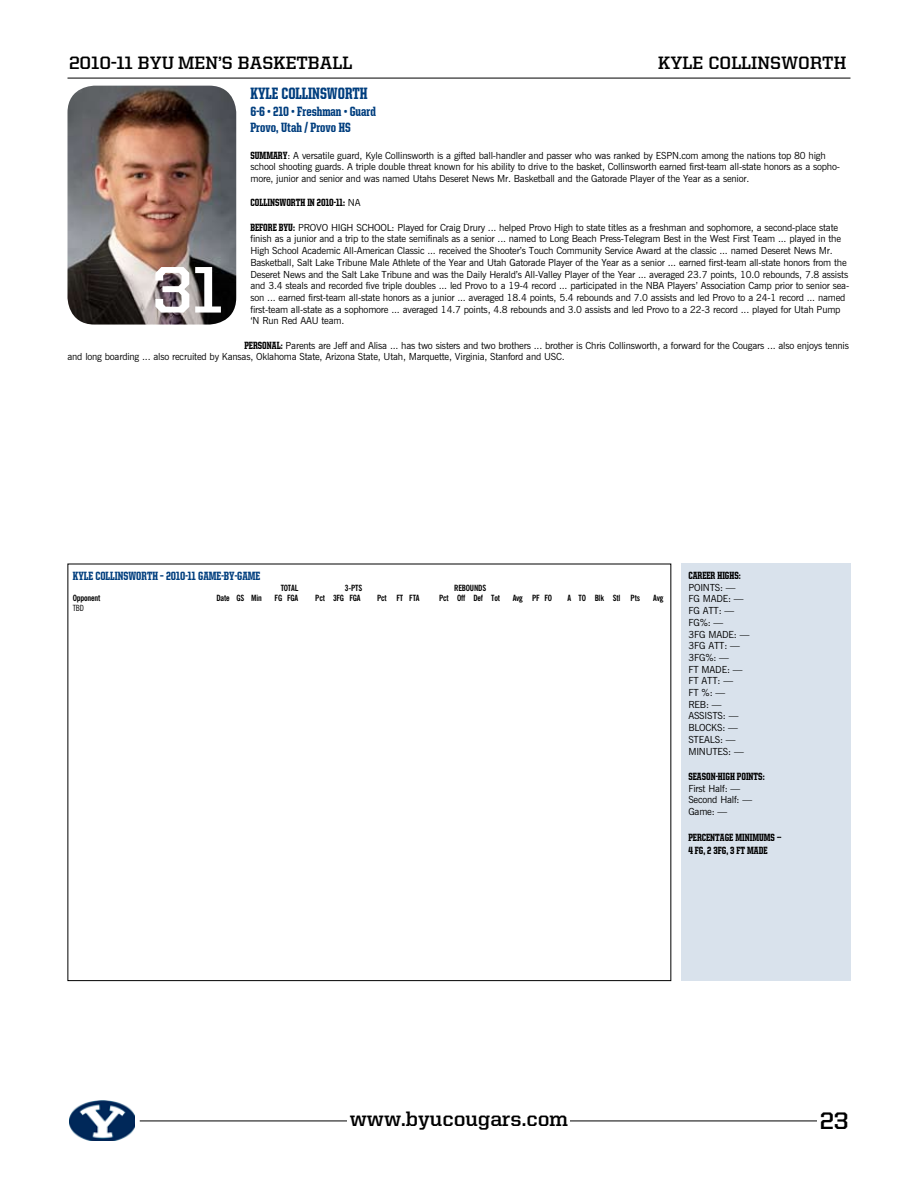
<style>
.page{position:relative;width:918px;height:1188px;background:#fff}
.page>*{position:absolute;margin:0;border:0;box-sizing:border-box;transform-origin:0 0}
.t1{font:700 66px "United Serif Reg";color:#fff}
.t2{font:700 24px "United Serif Reg";color:#000}
.t3{font:700 21px "United Serif Reg";color:#000}
.t4{font:700 18px "United Serif Reg";color:#000}
.t5{font:800 16.5px "United Serif Cond";color:#003e7e}
.t6{font:800 13.5px/16.2px "United Serif Cond";color:#003e7e}
.t7{font:800 12px "United Serif Cond";color:#003e7e}
.t8{font:800 10.5px "United Serif Cond";color:#000}
.t9{font:9.75px/11.7px "News Gothic BT";letter-spacing:-.02em;color:#000}
.t10{font:700 condensed 8.55px "News Gothic BT";letter-spacing:-.02em;color:#000}
.t11{font:condensed 8.55px "News Gothic BT";color:#000}
.s1{font-family:"United Serif Cond";font-weight:800;font-size:10.5px}
.s2{font-family:"News Gothic BT";font-weight:400;font-size:9.75px}
</style>
<div class="page">
<hr style="left:140px;top:1121px;width:710px;height:1px;background:#000">
<img style="left:69px;top:1100px;width:66px;height:41px">
<div style="left:348px;top:1107px;width:222px;height:20px;background:#fff"></div>
<div style="left:817px;top:1106px;width:33px;height:24px;background:#fff"></div>
<hr style="left:68px;top:78px;width:782px;height:1px;background:#000">
<div style="left:681px;top:564px;width:169px;height:417px;background:#d9e2ec"></div>
<img style="left:68px;top:86px;width:168px;height:239px">
<h3 class="t4" style="left:69px;top:53px;width:285px">2010-11 BYU MEN’S BASKETBALL</h3>
<h3 class="t4" style="left:658px;top:53px;width:189px">KYLE COLLINSWO RTH</h3>
<h3 class="t5" style="left:250px;top:85px;width:119px">KYLE COLLINSWORTH</h3>
<h3 class="t6" style="left:250px;top:103px;width:127px">6-6 • 210 • FRESHMAN • GUARD<br>PROVO, UTAH / PROVO HS</h3>
<p class="t8" style="left:250px;top:150px;width:12px">SUMMA</p>
<p class="t9" style="left:250px;top:149px;width:591px;text-indent:27px"><span class="s1">RY</span>: A versatile guard, Kyle Collinsworth is a gifted ball-handler and passer who was ranked by ESPN.com among the nations top 80 high school shooting guards. A triple double threat known for his ability to drive to the basket, Collinsworth earned first-team all-state honors as a sopho&shy;more, junior and senior and was named Utahs Deseret News Mr. Basketball and the Gatorade Player of the Year as a senior.</p>
<p class="t8" style="left:250px;top:197px;width:112px">COLLINSWORTH IN 2010-11: <span class="s2">NA</span></p>
<p class="t9" style="left:250px;top:221px;width:600px"><span class="s1">BEFORE BYU:</span> PROVO HIGH SCHOOL: Played for Craig Drury ... helped Provo High to state titles as a freshman and sophomore, a second-place state finish as a junior and a trip to the state semifinals as a senior ... named to Long Beach Press-Telegram Best in the West First Team ... played in the High School Academic All-American Classic ... received the Shooter’s Touch Community Service Award at the classic ... named Deseret News Mr.<br>Basketball, Salt Lake Tribune Male Athlete of the Year and Utah Gatorade Player of the Year as a senior ... earned first-team all-state honors from the Deseret News and the Salt Lake Tribune and was the Daily Herald’s All-Valley Player of the Year ... averaged 23.7 points, 10.0 rebounds, 7.8 assists and 3.4 steals and recorded five triple doubles ... led Provo to a 19-4 record ... participated in the NBA Players’ Association Camp prior to senior sea&shy;son ... earned first-team all-state honors as a junior ... averaged 18.4 points, 5.4 rebounds and 7.0 assists and led Provo to a 24-1 record ... named first-team all-state as a sophomore ... averaged 14.7 points, 4.8 rebounds and 3.0 assists and led Provo to a 22-3 record ... played for Utah Pump ‘N Run Red AAU team.</p>
<p class="t9" style="left:67px;top:339px;width:783px;text-indent:177px"><span class="s1">PERSONAL:</span> Parents are Jeff and Alisa ... has two sisters and two brothers ... brother is Chris Collinsworth, a forward for the Cougars ... also enjoys tennis and long boarding ... also recruited by Kansas, Oklahoma State, Arizona State, Utah, Marquette, Virginia, Stanford and USC.</p>
<h1 class="t1" style="left:152px;top:254px;width:72px">31</h1>
<p class="t7" style="left:73px;top:570px;width:177px">KYLE COLLINSWORTH – 2010-11 GAME-BY-GAME</p>
<p class="t10" style="left:281px;top:582px;width:19px">TOTAL</p>
<p class="t10" style="left:345px;top:582px;width:19px">3-PTS</p>
<p class="t10" style="left:454px;top:582px;width:34px">REBOUNDS</p>
<p class="t10" style="left:73px;top:593px;width:29px">Opponent</p>
<p class="t10" style="left:216px;top:593px;width:47px">Date GS Min</p>
<p class="t10" style="left:275px;top:593px;width:25px">FG FGA</p>
<p class="t10" style="left:315px;top:593px;width:47px">Pct 3FG FGA</p>
<p class="t10" style="left:377px;top:593px;width:44px">Pct FT FTA</p>
<p class="t10" style="left:439px;top:593px;width:62px">Pct Off Def Tot</p>
<p class="t10" style="left:513px;top:593px;width:41px">Avg PF FO</p>
<p class="t10" style="left:568px;top:593px;width:74px">A TO Blk Stl Pts</p>
<p class="t10" style="left:653px;top:593px;width:12px">Avg</p>
<p class="t11" style="left:73px;top:603px;width:13px">TBD</p>
<p class="t8" style="left:688px;top:570px;width:54px">CAREER HIGHS:</p>
<p class="t9" style="left:688px;top:581px;width:63px">POINTS: —<br>FG MADE: —<br>FG ATT: —<br>FG%: —<br>3FG MADE: —<br>3FG ATT: —<br>3FG%: —<br>FT MADE: —<br>FT ATT: —<br>FT %: —<br>REB: —<br>ASSISTS: —<br>BLOCKS: —<br>STEALS: —<br>MINUTES: —</p>
<p class="t8" style="left:688px;top:771px;width:78px">SEASON-HIGH POINTS:</p>
<p class="t9" style="left:688px;top:782px;width:65px">First Half: —<br>Second Half: —<br>Game: —</p>
<p class="t8" style="left:688px;top:832px;width:19px">PERCENTAGE</p>
<p class="t8" style="left:735px;top:832px;width:24px">MINIMUMS</p>
<p class="t8" style="left:777px;top:832px;width:6px">--</p>
<p class="t8" style="left:688px;top:845px;width:81px">4 FG, 2 3FG, 3 FT MADE</p>
<h3 class="t3" style="left:350px;top:1107px;width:220px">WWW.BYUCOUGARS.COM</h3>
<h2 class="t2" style="left:820px;top:1107px;width:31px">23</h2>
</div>
